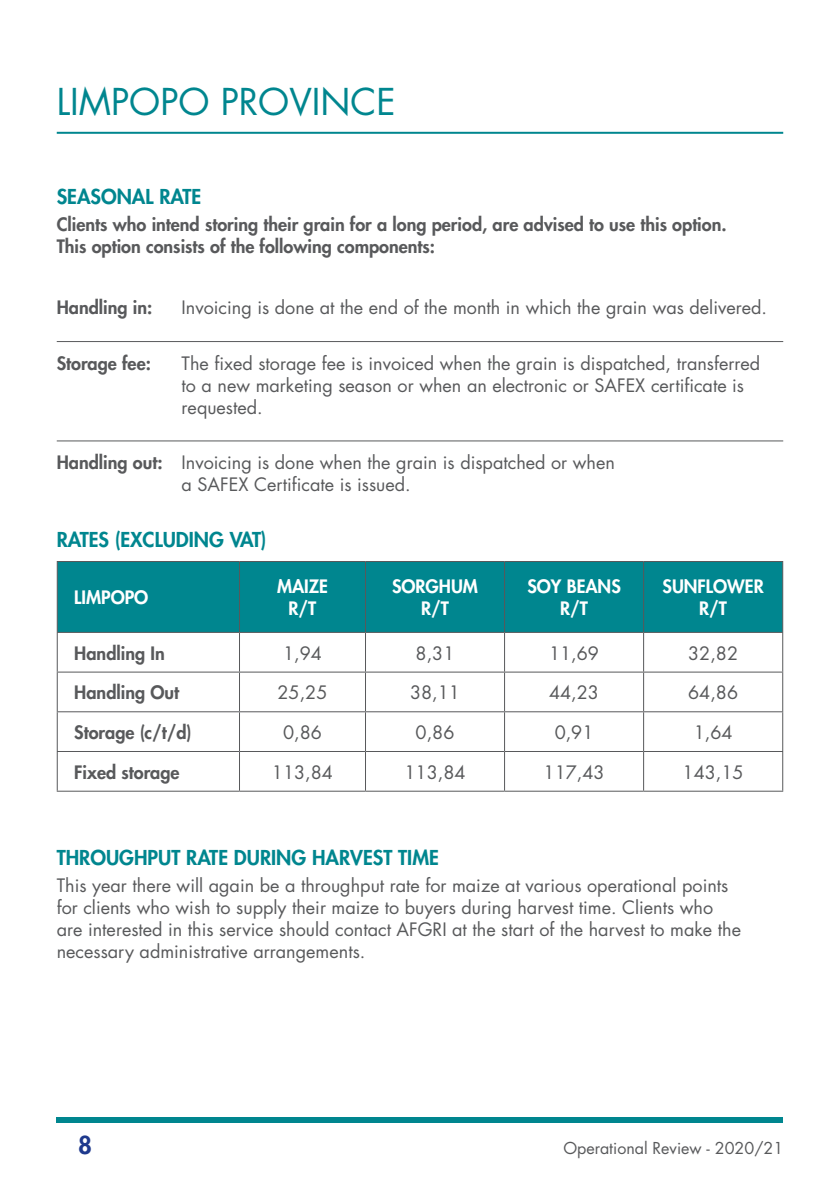
<style>
.page{position:relative;width:840px;height:1191px;background:#fff}
.page>*{position:absolute;margin:0;border:0;box-sizing:border-box;transform-origin:0 0}
.t1{font:36px "Futura Std";color:#00868f}
.t2{font:800 24px "Futura Std";color:#1e398d}
.t3{font:800 20px "Futura Std";color:#00868f}
.t4{font:18px/22px "Futura Std";color:#58595b}
.t5{font:800 18px/22px "Futura Std";color:#58595b}
.t6{font:800 18px/22px "Futura Std";color:#fff;text-align:center}
.t7{font:16px "Futura Std";color:#58595b}
.s1{font-weight:800}
</style>
<div class="page">
<div style="left:57px;top:1117px;width:725px;height:6px;background:#00868f"></div>
<hr style="left:57px;top:132px;width:725px;height:2px;background:#00868f">
<hr style="left:57px;top:341px;width:725px;height:1px;background:#58595b">
<hr style="left:57px;top:440px;width:725px;height:1px;background:#58595b">
<div style="left:58px;top:562px;width:723px;height:70px;background:#00868f"></div>
<hr style="left:57px;top:561px;width:182px;height:1px;background:#58595b">
<hr style="left:57px;top:562px;width:1px;height:70px;background:#58595b">
<hr style="left:239px;top:561px;width:126px;height:1px;background:#58595b">
<hr style="left:239px;top:562px;width:1px;height:70px;background:#58595b">
<hr style="left:365px;top:561px;width:139px;height:1px;background:#58595b">
<hr style="left:365px;top:562px;width:1px;height:70px;background:#58595b">
<hr style="left:504px;top:561px;width:139px;height:1px;background:#58595b">
<hr style="left:504px;top:562px;width:1px;height:70px;background:#58595b">
<hr style="left:643px;top:561px;width:139px;height:1px;background:#58595b">
<hr style="left:642px;top:562px;width:1px;height:70px;background:#58595b">
<hr style="left:781px;top:562px;width:1px;height:70px;background:#58595b">
<hr style="left:57px;top:632px;width:182px;height:1px;background:#58595b">
<hr style="left:57px;top:633px;width:1px;height:38px;background:#58595b">
<hr style="left:239px;top:632px;width:126px;height:1px;background:#58595b">
<hr style="left:239px;top:633px;width:1px;height:38px;background:#58595b">
<hr style="left:365px;top:632px;width:139px;height:1px;background:#58595b">
<hr style="left:365px;top:633px;width:1px;height:38px;background:#58595b">
<hr style="left:504px;top:632px;width:139px;height:1px;background:#58595b">
<hr style="left:504px;top:633px;width:1px;height:38px;background:#58595b">
<hr style="left:643px;top:632px;width:139px;height:1px;background:#58595b">
<hr style="left:642px;top:633px;width:1px;height:38px;background:#58595b">
<hr style="left:781px;top:633px;width:1px;height:38px;background:#58595b">
<hr style="left:57px;top:671px;width:182px;height:1px;background:#58595b">
<hr style="left:57px;top:672px;width:1px;height:39px;background:#58595b">
<hr style="left:239px;top:671px;width:126px;height:1px;background:#58595b">
<hr style="left:239px;top:672px;width:1px;height:39px;background:#58595b">
<hr style="left:365px;top:671px;width:139px;height:1px;background:#58595b">
<hr style="left:365px;top:672px;width:1px;height:39px;background:#58595b">
<hr style="left:504px;top:671px;width:139px;height:1px;background:#58595b">
<hr style="left:504px;top:672px;width:1px;height:39px;background:#58595b">
<hr style="left:643px;top:671px;width:139px;height:1px;background:#58595b">
<hr style="left:642px;top:672px;width:1px;height:39px;background:#58595b">
<hr style="left:781px;top:672px;width:1px;height:39px;background:#58595b">
<hr style="left:57px;top:711px;width:182px;height:1px;background:#58595b">
<hr style="left:57px;top:712px;width:1px;height:39px;background:#58595b">
<hr style="left:239px;top:711px;width:126px;height:1px;background:#58595b">
<hr style="left:239px;top:712px;width:1px;height:39px;background:#58595b">
<hr style="left:365px;top:711px;width:139px;height:1px;background:#58595b">
<hr style="left:365px;top:712px;width:1px;height:39px;background:#58595b">
<hr style="left:504px;top:711px;width:139px;height:1px;background:#58595b">
<hr style="left:504px;top:712px;width:1px;height:39px;background:#58595b">
<hr style="left:643px;top:711px;width:139px;height:1px;background:#58595b">
<hr style="left:642px;top:712px;width:1px;height:39px;background:#58595b">
<hr style="left:781px;top:712px;width:1px;height:39px;background:#58595b">
<hr style="left:57px;top:751px;width:182px;height:1px;background:#58595b">
<hr style="left:57px;top:752px;width:1px;height:38px;background:#58595b">
<hr style="left:239px;top:751px;width:126px;height:1px;background:#58595b">
<hr style="left:239px;top:752px;width:1px;height:38px;background:#58595b">
<hr style="left:365px;top:751px;width:139px;height:1px;background:#58595b">
<hr style="left:365px;top:752px;width:1px;height:38px;background:#58595b">
<hr style="left:504px;top:751px;width:139px;height:1px;background:#58595b">
<hr style="left:504px;top:752px;width:1px;height:38px;background:#58595b">
<hr style="left:643px;top:751px;width:139px;height:1px;background:#58595b">
<hr style="left:642px;top:752px;width:1px;height:38px;background:#58595b">
<hr style="left:781px;top:752px;width:1px;height:38px;background:#58595b">
<hr style="left:57px;top:790px;width:182px;height:1px;background:#58595b">
<hr style="left:239px;top:790px;width:126px;height:1px;background:#58595b">
<hr style="left:365px;top:790px;width:139px;height:1px;background:#58595b">
<hr style="left:504px;top:790px;width:139px;height:1px;background:#58595b">
<hr style="left:643px;top:790px;width:139px;height:1px;background:#58595b">
<h1 class="t1" style="left:57px;top:79px;width:340px">LIMPOPO PROVINCE</h1>
<p class="t3" style="left:57px;top:184px;width:146px">SEASONAL RATE</p>
<p class="t5" style="left:57px;top:214px;width:671px">Clients who intend storing their grain for a long period, are advised to use this option.<br>This option consists of the following components:</p>
<p class="t5" style="left:57px;top:297px;width:97px">Handling in:</p>
<p class="t4" style="left:181px;top:297px;width:586px">Invoicing is done at the end of the month in which the grain was delivered.</p>
<p class="t5" style="left:57px;top:352px;width:96px">Storage fee:</p>
<p class="t4" style="left:181px;top:352px;width:580px">The fixed storage fee is invoiced when the grain is dispatched, transferred to a new marketing season or when an electronic or SAFEX certificate is requested.</p>
<p class="t4" style="left:181px;top:452px;width:434px;text-indent:-125px"><span class="s1">Handling out:</span> Invoicing is done when the grain is dispatched or when a SAFEX Certificate is issued.</p>
<p class="t3" style="left:57px;top:527px;width:211px">RATES (EXCLUDING VAT)</p>
<p class="t6" style="left:74px;top:587px;width:76px">LIMPOPO</p>
<p class="t6" style="left:277px;top:576px;width:52px">MAIZE<br>R/T</p>
<p class="t6" style="left:392px;top:576px;width:87px">SORGHUM<br>R/T</p>
<p class="t6" style="left:527px;top:576px;width:95px">SOY BEANS<br>R/T</p>
<p class="t6" style="left:662px;top:576px;width:103px">SUNFLOWER<br>R/T</p>
<p class="t5" style="left:74px;top:642px;width:92px">Handling In</p>
<p class="t4" style="left:283px;top:642px;width:40px">1,94</p>
<p class="t4" style="left:415px;top:642px;width:40px">8,31</p>
<p class="t4" style="left:549px;top:642px;width:51px">11,69</p>
<p class="t4" style="left:687px;top:642px;width:51px">32,82</p>
<p class="t5" style="left:74px;top:681px;width:106px">Handling Out</p>
<p class="t4" style="left:277px;top:682px;width:51px">25,25</p>
<p class="t4" style="left:410px;top:682px;width:51px">38,11</p>
<p class="t4" style="left:549px;top:682px;width:51px">44,23</p>
<p class="t4" style="left:687px;top:682px;width:51px">64,86</p>
<p class="t5" style="left:74px;top:721px;width:119px">Storage (c/t/d)</p>
<p class="t4" style="left:283px;top:721px;width:40px">0,86</p>
<p class="t4" style="left:415px;top:721px;width:40px">0,86</p>
<p class="t4" style="left:554px;top:721px;width:40px">0,91</p>
<p class="t4" style="left:693px;top:721px;width:40px">1,64</p>
<p class="t5" style="left:74px;top:761px;width:107px">Fixed storage</p>
<p class="t4" style="left:272px;top:761px;width:62px">113,84</p>
<p class="t4" style="left:404px;top:761px;width:62px">113,84</p>
<p class="t4" style="left:543px;top:761px;width:62px">117,43</p>
<p class="t4" style="left:682px;top:761px;width:62px">143,15</p>
<p class="t3" style="left:57px;top:844px;width:383px">THROUGHPUT RATE DURING HARVEST TIME</p>
<p class="t4" style="left:57px;top:875px;width:685px">This year there will again be a throughput rate for maize at various operational points for clients who wish to supply their maize to buyers during harvest time. Clients who are interested in this service should contact AFGRI at the start of the harvest to make the necessary administrative arrangements.</p>
<h2 class="t2" style="left:78px;top:1130px;width:15px">8</h2>
<p class="t7" style="left:563px;top:1138px;width:221px">Operational Review - 2020/21</p>
</div>
